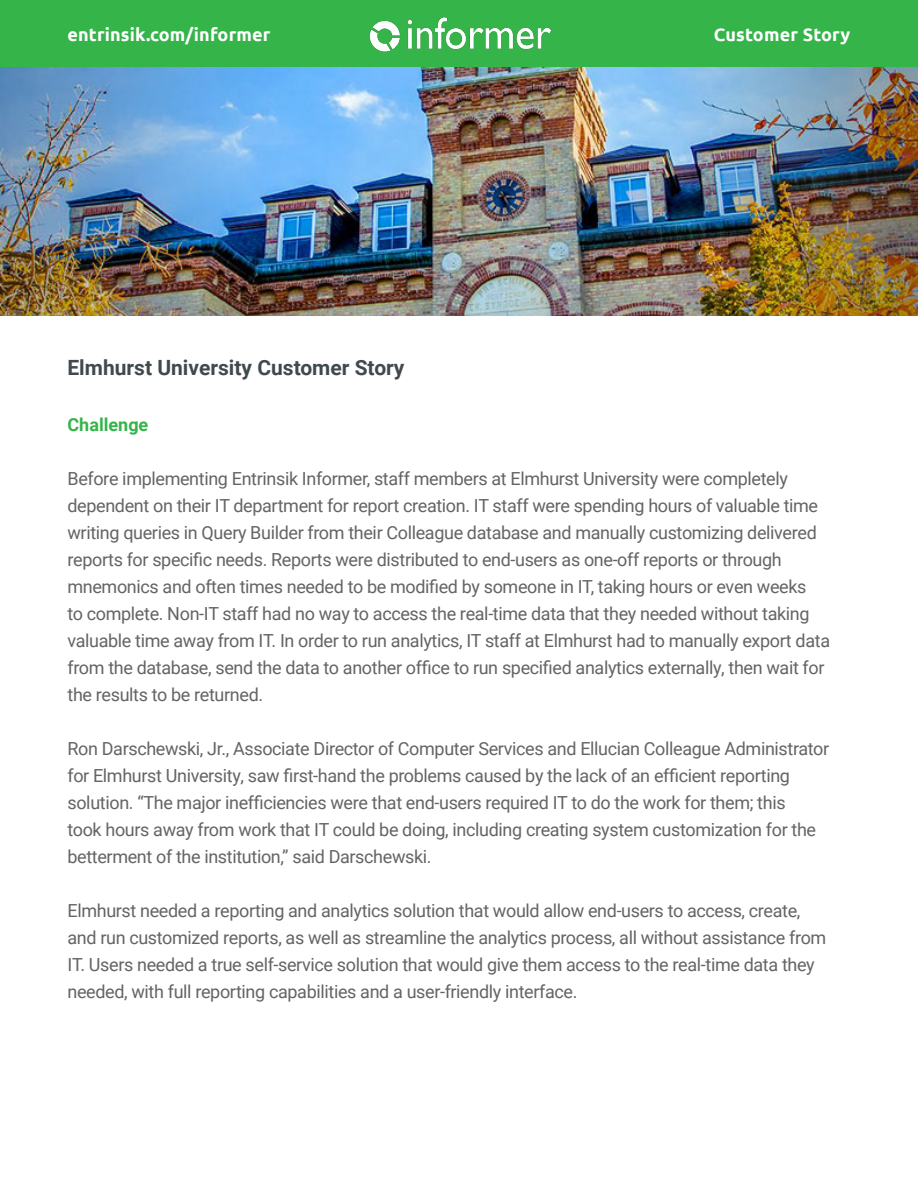
<style>
.page{position:relative;width:918px;height:1188px;background:#fff}
.page>*{position:absolute;margin:0;border:0;box-sizing:border-box;transform-origin:0 0}
.t1{font:700 21px "Roboto";color:#40494d}
.t2{font:18px/27px "Roboto";letter-spacing:-.02em;color:#636466}
.t3{font:700 18px "Ubuntu";letter-spacing:.01em;color:#fff}
.t4{font:700 18px "Roboto";color:#35b44a}
</style>
<div class="page">
<div style="left:0;top:0;width:918px;height:68px;background:#35b44a"></div>
<img style="left:369px;top:17px;width:182px;height:35px">
<img style="left:0;top:68px;width:918px;height:247px">
<p class="t3" style="left:68px;top:24px;width:204px">entrinsik.com/informer</p>
<p class="t3" style="left:714px;top:24px;width:138px">Customer Story</p>
<p class="t1" style="left:68px;top:353px;width:338px">Elmhurst University Customer Story</p>
<p class="t4" style="left:68px;top:412px;width:82px">Challenge</p>
<p class="t2" style="left:68px;top:465px;width:764px">Before implementing Entrinsik Informer, staff members at Elmhurst University were completely dependent on their IT department for report creation. IT staff were spending hours of valuable time writing queries in Query Builder from their Colleague database and manually customizing delivered reports for specific needs. Reports were distributed to end-users as one-off reports or through mnemonics and often times needed to be modified by someone in IT, taking hours or even weeks<br>to complete. Non-IT staff had no way to access the real-time data that they needed without taking valuable time away from IT. In order to run analytics, IT staff at Elmhurst had to manually export data from the database, send the data to another office to run specified analytics externally, then wait for the results to be returned.</p>
<p class="t2" style="left:68px;top:735px;width:763px">Ron Darschewski, Jr., Associate Director of Computer Services and Ellucian Colleague Administrator for Elmhurst University, saw first-hand the problems caused by the lack of an efficient reporting solution. “The major inefficiencies were that end-users required IT to do the work for them; this<br>took hours away from work that IT could be doing, including creating system customization for the betterment of the institution,” said Darschewski.</p>
<p class="t2" style="left:68px;top:897px;width:760px">Elmhurst needed a reporting and analytics solution that would allow end-users to access, create, and run customized reports, as well as streamline the analytics process, all without assistance from IT. Users needed a true self-service solution that would give them access to the real-time data they needed, with full reporting capabilities and a user-friendly interface.</p>
</div>
